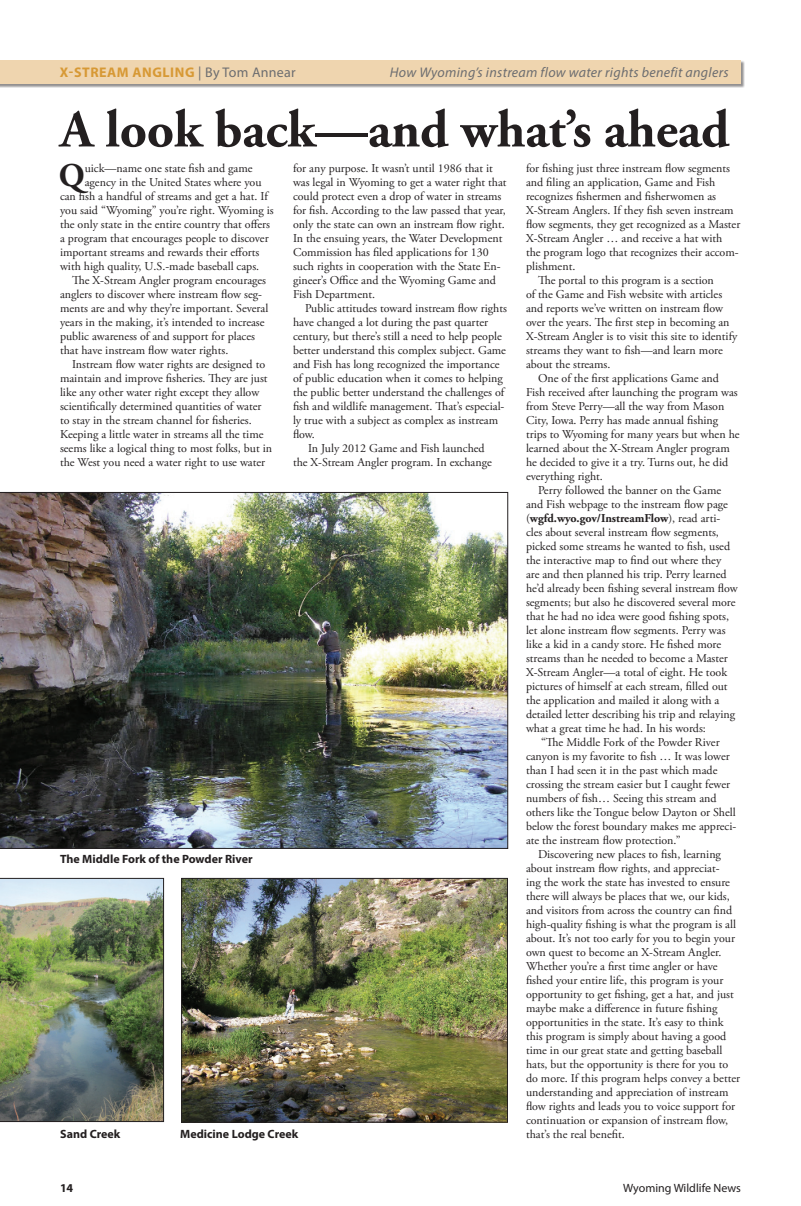
<style>
.page{position:relative;width:801px;height:1206px;background:#fff}
.page>*{position:absolute;margin:0;border:0;box-sizing:border-box;transform-origin:0 0}
.Headline_Feature_Col{font:700 53px "Adobe Garamond Pro";letter-spacing:-.005em;color:#231f20}
.Intro_Column{font:700 33.1px "Adobe Garamond Pro";color:#231f20}
.t1{font:italic 14px "Myriad Pro";letter-spacing:.02em;color:#6c6d70}
.t2{font:700 14px "Myriad Pro";letter-spacing:.04em;color:#d79935}
.Body_Copy{font:12px/14px "Adobe Garamond Pro";color:#231f20}
.Intro_Column-2{font:12px "Adobe Garamond Pro";color:#231f20}
.t3{font:700 12px "Myriad Pro";color:#231f20}
.t4{font:12px "Myriad Pro";color:#231f20}
.s1{font-weight:400;color:#6c6d70}
.s2{font-weight:700}
</style>
<div class="page">
<div style="left:0;top:60px;width:745px;height:28px;background:#231f20;opacity:.5"></div>
<div style="left:0;top:60px;width:741px;height:24px;background:#efd5af"></div>
<img style="left:0;top:492px;width:508px;height:357px">
<img style="left:0;top:878px;width:164px;height:244px">
<img style="left:183px;top:880px;width:323px;height:240px">
<div style="left:181px;top:878px;width:327px;height:244px;border:1px solid #231f20"></div>
<p class="t2" style="left:60px;top:63px;width:238px">X-STREAM ANGLING <span class="s1">| By Tom Annear</span></p>
<p class="t1" style="left:390px;top:64px;width:340px">How Wyoming’s instream flow water rights benefit anglers</p>
<p class="Headline_Feature_Col" style="left:60px;top:99px;width:671px">A look back—and what’s ahead</p>
<p class="Intro_Column-2" style="left:85px;top:161px;width:169px">uick—name one state fish and game</p>
<p class="Intro_Column-2" style="left:85px;top:175px;width:178px">agency in the United States where you</p>
<p class="Intro_Column-2" style="left:60px;top:189px;width:209px">can fish a handful of streams and get a hat. If</p>
<p class="Intro_Column-2" style="left:60px;top:203px;width:215px">you said “Wyoming” you’re right. Wyoming is</p>
<p class="Intro_Column-2" style="left:60px;top:217px;width:211px">the only state in the entire country that offers</p>
<p class="Intro_Column-2" style="left:60px;top:231px;width:210px">a program that encourages people to discover</p>
<p class="Intro_Column-2" style="left:60px;top:245px;width:201px">important streams and rewards their efforts</p>
<p class="Intro_Column-2" style="left:60px;top:259px;width:201px">with high quality, U.S.-made baseball caps.</p>
<p class="Body_Copy" style="left:60px;top:274px;width:210px;text-indent:12px">The X-Stream Angler program encourages anglers to discover where instream flow seg&shy;ments are and why they’re important. Several years in the making, it’s intended to increase public awareness of and support for places that have instream flow water rights.</p>
<p class="Body_Copy" style="left:60px;top:358px;width:214px;text-indent:12px">Instream flow water rights are designed to maintain and improve fisheries. They are just like any other water right except they allow scientifically determined quantities of water to stay in the stream channel for fisheries.<br>Keeping a little water in streams all the time seems like a logical thing to most folks, but in the West you need a water right to use water</p>
<p class="Intro_Column" style="left:59px;top:156px;width:28px">Q</p>
<p class="Body_Copy" style="left:293px;top:162px;width:215px">for any purpose. It wasn’t until 1986 that it was legal in Wyoming to get a water right that could protect even a drop of water in streams for fish. According to the law passed that year, only the state can own an instream flow right.<br>In the ensuing years, the Water Development Commission has filed applications for 130 such rights in cooperation with the State En&shy;gineer’s Office and the Wyoming Game and Fish Department.</p>
<p class="Body_Copy" style="left:293px;top:302px;width:216px;text-indent:12px">Public attitudes toward instream flow rights have changed a lot during the past quarter century, but there’s still a need to help people better understand this complex subject. Game and Fish has long recognized the importance of public education when it comes to helping the public better understand the challenges of fish and wildlife management. That’s especial&shy;ly true with a subject as complex as instream flow.</p>
<p class="Body_Copy" style="left:293px;top:442px;width:200px;text-indent:15px">In July 2012 Game and Fish launched the X-Stream Angler program. In exchange</p>
<p class="t3" style="left:60px;top:851px;width:194px">The Middle Fork of the Powder River</p>
<p class="t3" style="left:60px;top:1126px;width:62px">Sand Creek</p>
<p class="t3" style="left:180px;top:1126px;width:120px">Medicine Lodge Creek</p>
<p class="Body_Copy" style="left:526px;top:162px;width:216px">for fishing just three instream flow segments and filing an application, Game and Fish recognizes fishermen and fisherwomen as X-Stream Anglers. If they fish seven instream flow segments, they get recognized as a Master X-Stream Angler … and receive a hat with<br>the program logo that recognizes their accom&shy;plishment.</p>
<p class="Body_Copy" style="left:526px;top:274px;width:213px;text-indent:12px">The portal to this program is a section<br>of the Game and Fish website with articles and reports we’ve written on instream flow over the years. The first step in becoming an X-Stream Angler is to visit this site to identify streams they want to fish—and learn more about the streams.</p>
<p class="Body_Copy" style="left:526px;top:372px;width:215px;text-indent:12px">One of the first applications Game and Fish received after launching the program was from Steve Perry—all the way from Mason City, Iowa. Perry has made annual fishing trips to Wyoming for many years but when he learned about the X-Stream Angler program he decided to give it a try. Turns out, he did everything right.</p>
<p class="Body_Copy" style="left:526px;top:484px;width:213px;text-indent:12px">Perry followed the banner on the Game and Fish webpage to the instream flow page (<span class="s2">wgfd.wyo.gov/InstreamFlow</span>), read arti&shy;cles about several instream flow segments, picked some streams he wanted to fish, used the interactive map to find out where they<br>are and then planned his trip. Perry learned he’d already been fishing several instream flow segments; but also he discovered several more that he had no idea were good fishing spots, let alone instream flow segments. Perry was like a kid in a candy store. He fished more streams than he needed to become a Master X-Stream Angler—a total of eight. He took pictures of himself at each stream, filled out the application and mailed it along with a detailed letter describing his trip and relaying what a great time he had. In his words:</p>
<p class="Body_Copy" style="left:526px;top:736px;width:212px;text-indent:15px">“The Middle Fork of the Powder River canyon is my favorite to fish … It was lower than I had seen it in the past which made crossing the stream easier but I caught fewer numbers of fish… Seeing this stream and others like the Tongue below Dayton or Shell below the forest boundary makes me appreci&shy;ate the instream flow protection.”</p>
<p class="Body_Copy" style="left:526px;top:848px;width:216px;text-indent:12px">Discovering new places to fish, learning about instream flow rights, and appreciat-<br>ing the work the state has invested to ensure there will always be places that we, our kids, and visitors from across the country can find high-quality fishing is what the program is all about. It’s not too early for you to begin your own quest to become an X-Stream Angler.<br>Whether you’re a first time angler or have fished your entire life, this program is your opportunity to get fishing, get a hat, and just maybe make a difference in future fishing opportunities in the state. It’s easy to think this program is simply about having a good time in our great state and getting baseball hats, but the opportunity is there for you to do more. If this program helps convey a better understanding and appreciation of instream flow rights and leads you to voice support for continuation or expansion of instream flow, that’s the real benefit.</p>
<p class="t3" style="left:60px;top:1180px;width:15px">14</p>
<p class="t4" style="left:623px;top:1181px;width:119px">Wyoming Wildlife News</p>
</div>
